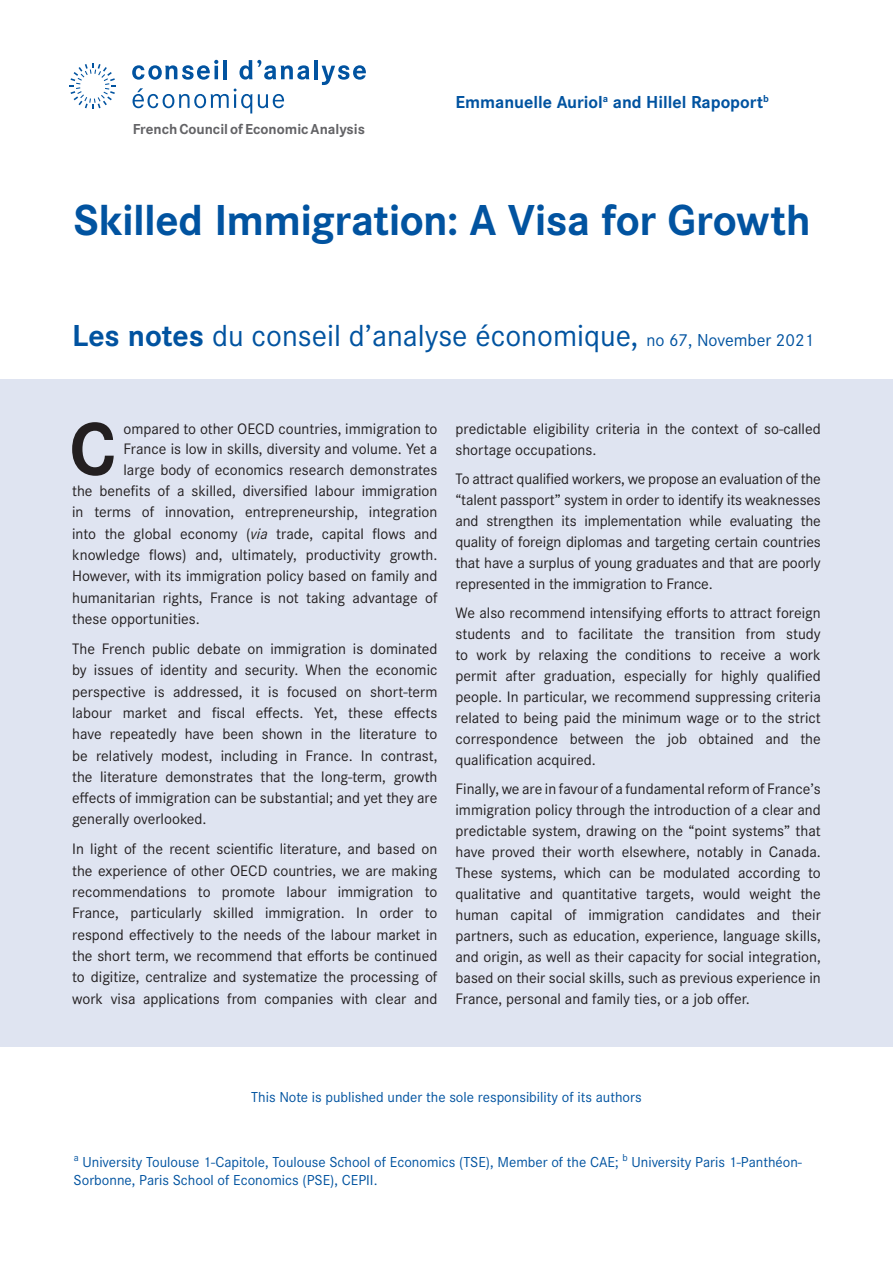
<style>
.page{position:relative;width:893px;height:1263px;background:#fff}
.page>*{position:absolute;margin:0;border:0;box-sizing:border-box;transform-origin:0 0}
.Résumé____lettrine{font:700 77.4px "Corporate S";color:#231f20}
.Titre_de_la_Note{font:700 45px "Corporate S";letter-spacing:-.01em;color:#0153a0}
.t1{font:31.5px "Corporate S";color:#0153a0}
.Auteurs{font:700 18px "Corporate S";color:#0153a0}
.Résumé{font:15.75px/21px "Corporate S";color:#231f20;text-align:justify}
.Résumé____lettrine-2{font:15.75px "Corporate S";color:#231f20}
.Organisme{font:15px/18px "Corporate S";color:#0153a0}
.t2{font:700 15px "Corporate S";color:#636366}
.s1{font-weight:700}
.s2{font-size:18px}
.s3{font-style:italic}
</style>
<div class="page">
<div style="left:0;top:379px;width:893px;height:667px;background:#dfe4f1"></div>
<svg style="left:132px;top:60px;width:86px;height:20px"></svg>
<hr style="left:223px;top:60px;width:4px;height:19px;background:#0153a0">
<svg style="left:239px;top:60px;width:70px;height:20px"></svg>
<hr style="left:314px;top:60px;width:3px;height:19px;background:#0153a0">
<svg style="left:322px;top:65px;width:44px;height:20px"></svg>
<svg style="left:133px;top:88px;width:151px;height:25px"></svg>
<svg style="left:70px;top:63px;width:46px;height:46px"></svg>
<p class="t2" style="left:133px;top:118px;width:234px">French Council of Economic Analysis</p>
<p class="Auteurs" style="left:455px;top:90px;width:315px">Emmanuelle Auriol<sup>a</sup> and Hillel Rapoport<sup>b</sup></p>
<p class="Titre_de_la_Note" style="left:73px;top:188px;width:739px">Skilled Immigration: A Visa for Growth</p>
<p class="t1" style="left:72px;top:315px;width:743px"><span class="s1">Les notes</span> du conseil d’analyse économique, <span class="s2">no 67, November 2021</span></p>
<p class="Résumé____lettrine" style="left:69px;top:395px;width:48px">C</p>
<p class="Résumé____lettrine-2" style="left:123px;top:418px;width:316px">ompared to other OECD countries, immigration to</p>
<p class="Résumé____lettrine-2" style="left:123px;top:439px;width:315px">France is low in skills, diversity and volume. Yet a</p>
<p class="Résumé____lettrine-2" style="left:123px;top:459px;width:315px">large body of economics research demonstrates</p>
<p class="Résumé____lettrine-2" style="left:72px;top:481px;width:367px">the benefits of a skilled, diversified labour immigration</p>
<p class="Résumé____lettrine-2" style="left:72px;top:502px;width:367px">in terms of innovation, entrepreneurship, integration</p>
<p class="Résumé____lettrine-2" style="left:72px;top:523px;width:367px">into the global economy (<span class="s3">via</span> trade, capital flows and</p>
<p class="Résumé____lettrine-2" style="left:72px;top:544px;width:367px">knowledge flows) and, ultimately, productivity growth.</p>
<p class="Résumé____lettrine-2" style="left:72px;top:566px;width:367px">However, with its immigration policy based on family and</p>
<p class="Résumé____lettrine-2" style="left:72px;top:587px;width:367px">humanitarian rights, France is not taking advantage of</p>
<p class="Résumé____lettrine-2" style="left:72px;top:608px;width:129px">these opportunities.</p>
<p class="Résumé" style="left:72px;top:637px;width:367px">The French public debate on immigration is dominated by issues of identity and security. When the economic perspective is addressed, it is focused on short-term labour market and fiscal effects. Yet, these effects have repeatedly have been shown in the literature to be relatively modest, including in France. In contrast, the literature demonstrates that the long-term, growth effects of immigration can be substantial; and yet they are generally overlooked.</p>
<p class="Résumé" style="left:72px;top:838px;width:367px">In light of the recent scientific literature, and based on the experience of other OECD countries, we are making recommendations to promote labour immigration to France, particularly skilled immigration. In order to respond effectively to the needs of the labour market in the short term, we recommend that efforts be continued to digitize, centralize and systematize the processing of work visa applications from companies with clear and</p>
<p class="Résumé" style="left:455px;top:417px;width:367px">predictable eligibility criteria in the context of so-called shortage occupations.</p>
<p class="Résumé" style="left:455px;top:468px;width:367px">To attract qualified workers, we propose an evaluation of the “talent passport” system in order to identify its weaknesses and strengthen its implementation while evaluating the quality of foreign diplomas and targeting certain countries that have a surplus of young graduates and that are poorly represented in the immigration to France.</p>
<p class="Résumé" style="left:455px;top:602px;width:367px">We also recommend intensifying efforts to attract foreign students and to facilitate the transition from study to work by relaxing the conditions to receive a work permit after graduation, especially for highly qualified people. In particular, we recommend suppressing criteria related to being paid the minimum wage or to the strict correspondence between the job obtained and the qualification acquired.</p>
<p class="Résumé" style="left:455px;top:778px;width:367px">Finally, we are in favour of a fundamental reform of France’s immigration policy through the introduction of a clear and predictable system, drawing on the “point systems” that have proved their worth elsewhere, notably in Canada.<br>These systems, which can be modulated according to qualitative and quantitative targets, would weight the human capital of immigration candidates and their partners, such as education, experience, language skills, and origin, as well as their capacity for social integration, based on their social skills, such as previous experience in France, personal and family ties, or a job offer.</p>
<p class="Organisme" style="left:251px;top:1088px;width:392px">This Note is published under the sole responsibility of its authors</p>
<p class="Organisme" style="left:74px;top:1152px;width:730px"><sup>a</sup> University Toulouse 1-Capitole, Toulouse School of Economics (TSE), Member of the CAE; <sup>b</sup> University Paris 1-Panthéon-<br>Sorbonne, Paris School of Economics (PSE), CEPII.</p>
</div>
